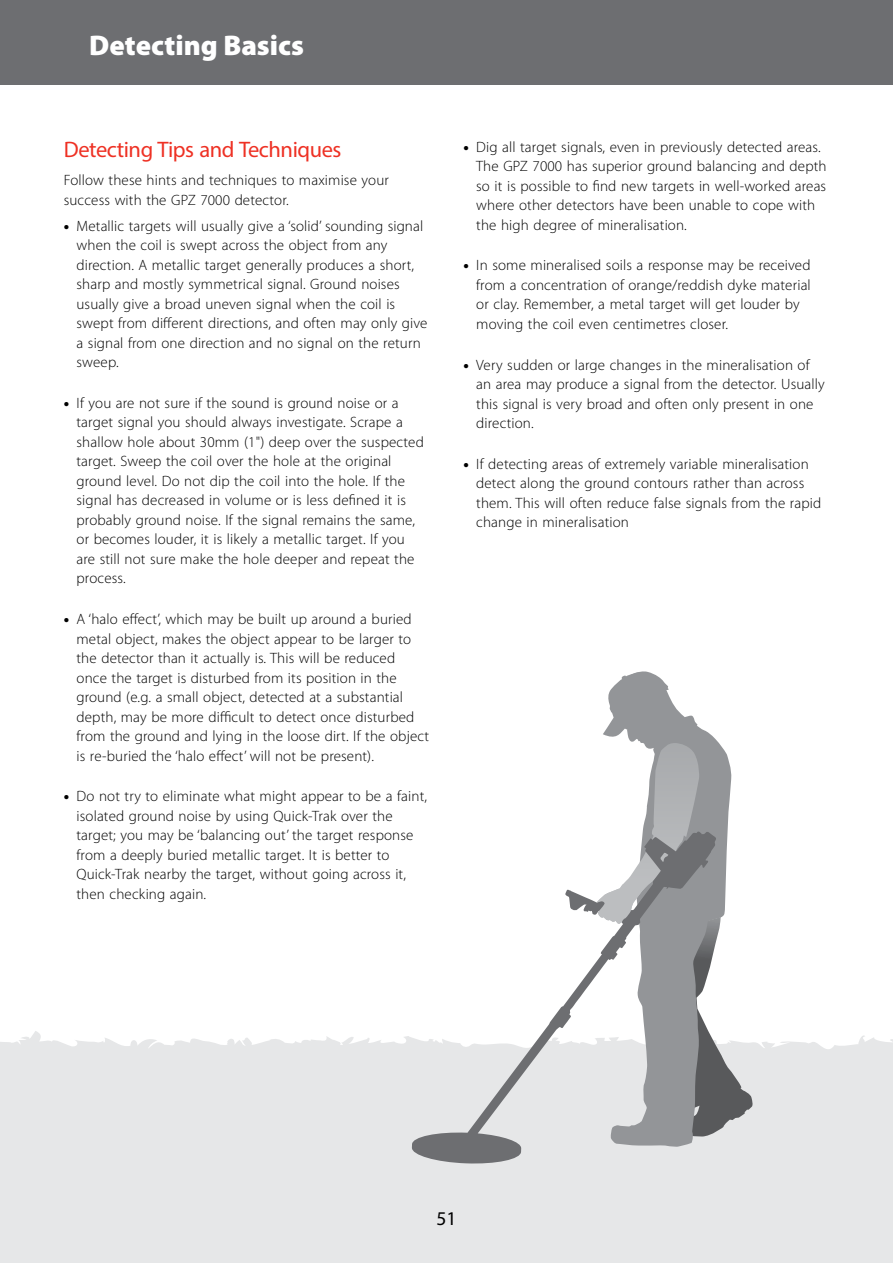
<style>
.page{position:relative;width:893px;height:1263px;background:#fff}
.page>*{position:absolute;margin:0;border:0;box-sizing:border-box;transform-origin:0 0}
.t1{font:900 28.5px "Myriad Pro";color:#fff}
.t2{font:22.5px "Myriad Pro";letter-spacing:-.02em;color:#ee3124}
.t3{font:19.5px "Myriad Pro";color:#000}
.t4{font:300 15px/19.5px "Myriad Pro";letter-spacing:.01em;color:#000}
.s1{font-weight:900}
</style>
<div class="page">
<div style="left:0;top:1031px;width:893px;height:232px;background:#e6e7e8"></div>
<svg style="left:412px;top:889px;width:304px;height:275px"></svg>
<svg style="left:596px;top:671px;width:157px;height:466px"></svg>
<div style="left:0;top:0;width:893px;height:85px;background:#6d6e71"></div>
<h1 class="t1" style="left:89px;top:30px;width:216px">Detecting Basics</h1>
<h2 class="t2" style="left:64px;top:136px;width:279px">Detecting Tips and Techniques</h2>
<p class="t4" style="left:64px;top:171px;width:327px">Follow these hints and techniques to maximise your success with the GPZ 7000 detector.</p>
<p class="t4" style="left:77px;top:216px;width:352px;text-indent:-13px"><span class="s1">•</span> Metallic targets will usually give a ‘solid’ sounding signal when the coil is swept across the object from any direction. A metallic target generally produces a short, sharp and mostly symmetrical signal. Ground noises usually give a broad uneven signal when the coil is swept from different directions, and often may only give a signal from one direction and no signal on the return sweep.</p>
<p class="t4" style="left:77px;top:393px;width:349px;text-indent:-13px"><span class="s1">•</span> If you are not sure if the sound is ground noise or a target signal you should always investigate. Scrape a shallow hole about 30mm (1") deep over the suspected target. Sweep the coil over the hole at the original ground level. Do not dip the coil into the hole. If the signal has decreased in volume or is less defined it is probably ground noise. If the signal remains the same, or becomes louder, it is likely a metallic target. If you are still not sure make the hole deeper and repeat the process.</p>
<p class="t4" style="left:77px;top:610px;width:354px;text-indent:-13px"><span class="s1">•</span> A ‘halo effect’, which may be built up around a buried metal object, makes the object appear to be larger to the detector than it actually is. This will be reduced once the target is disturbed from its position in the ground (e.g. a small object, detected at a substantial depth, may be more difficult to detect once disturbed from the ground and lying in the loose dirt. If the object is re-buried the ‘halo effect’ will not be present).</p>
<p class="t4" style="left:77px;top:787px;width:352px;text-indent:-13px"><span class="s1">•</span> Do not try to eliminate what might appear to be a faint, isolated ground noise by using Quick-Trak over the target; you may be ‘balancing out’ the target response from a deeply buried metallic target. It is better to Quick-Trak nearby the target, without going across it, then checking again.</p>
<p class="t4" style="left:476px;top:137px;width:352px;text-indent:-13px"><span class="s1">•</span> Dig all target signals, even in previously detected areas.<br>The GPZ 7000 has superior ground balancing and depth so it is possible to find new targets in well-worked areas where other detectors have been unable to cope with the high degree of mineralisation.</p>
<p class="t4" style="left:476px;top:256px;width:336px;text-indent:-13px"><span class="s1">•</span> In some mineralised soils a response may be received from a concentration of orange/reddish dyke material or clay. Remember, a metal target will get louder by moving the coil even centimetres closer.</p>
<p class="t4" style="left:476px;top:355px;width:350px;text-indent:-13px"><span class="s1">•</span> Very sudden or large changes in the mineralisation of an area may produce a signal from the detector. Usually this signal is very broad and often only present in one direction.</p>
<p class="t4" style="left:476px;top:454px;width:347px;text-indent:-13px"><span class="s1">•</span> If detecting areas of extremely variable mineralisation detect along the ground contours rather than across them. This will often reduce false signals from the rapid change in mineralisation</p>
<h3 class="t3" style="left:436px;top:1206px;width:22px">51</h3>
</div>
